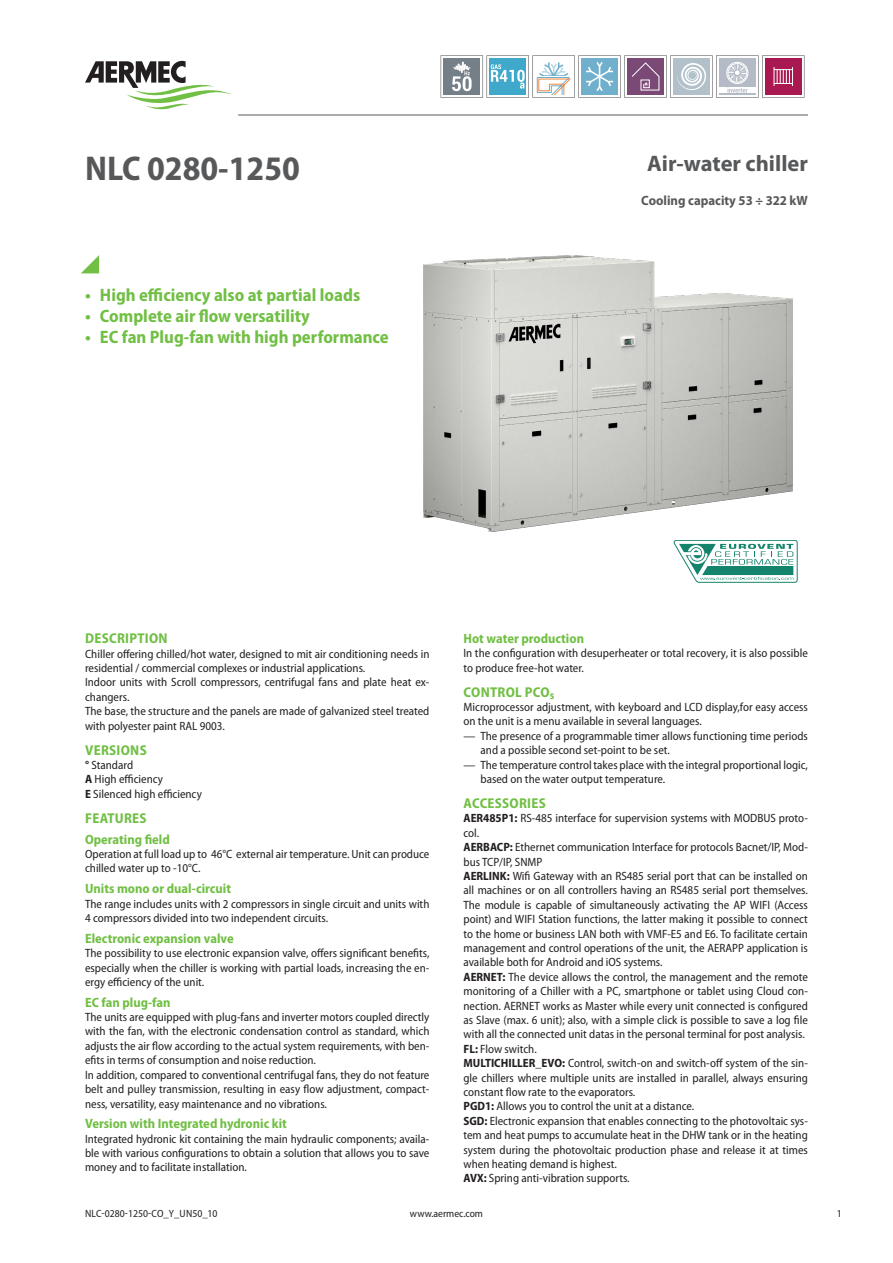
<style>
.page{position:relative;width:893px;height:1263px;background:#fff}
.page>*{position:absolute;margin:0;border:0;box-sizing:border-box;transform-origin:0 0}
.grandezza{font:700 semi-condensed 34.5px "Myriad Pro";color:#57585a}
.descrizione{font:700 22.5px "Myriad Pro";color:#57585a}
.t1{font:700 semi-condensed 18px "Myriad Pro";color:#71bf44}
.t2{font:700 semi-condensed 14.25px "Myriad Pro";letter-spacing:.02em;color:#71bf44}
.t3{font:700 semi-condensed 13.5px "Myriad Pro";color:#71bf44}
.dettaglio{font:700 13.5px "Myriad Pro";color:#57585a;scale:.95 1}
.normaleInline_en{font:semi-condensed 12px/14.4px "Myriad Pro";color:#231f20}
.normale_en{font:semi-condensed 12px/14.4px "Myriad Pro";color:#231f20}
.t4{font:semi-condensed 10.5px "Myriad Pro";color:#231f20}
.s1{font-weight:700}
</style>
<div class="page">
<svg style="left:81px;top:255px;width:18px;height:18px"></svg>
<hr style="left:238px;top:115px;width:570px;height:1px;background:#57585a">
<img style="left:424px;top:255px;width:368px;height:276px">
<svg style="left:85px;top:61px;width:147px;height:48px"></svg>
<svg style="left:441px;top:55px;width:363px;height:43px"></svg>
<svg style="left:674px;top:540px;width:123px;height:43px"></svg>
<p class="grandezza" style="left:85px;top:146px;width:216px">NLC 0280-1250</p>
<p class="t1" style="left:85px;top:284px;width:277px">• High efficiency also at partial loads</p>
<p class="t1" style="left:85px;top:305px;width:226px">• Complete air flow versatility</p>
<p class="t1" style="left:85px;top:326px;width:305px">• EC fan Plug-fan with high performance</p>
<p class="descrizione" style="left:647px;top:149px;width:162px">Air-water chiller</p>
<p class="dettaglio" style="left:641px;top:192px;width:177px">Cooling capacity 53 ÷ 322 kW</p>
<p class="t2" style="left:85px;top:629px;width:84px">DESCRIPTION</p>
<p class="normale_en" style="left:85px;top:646px;width:346px">Chiller offering chilled/hot water, designed to mit air conditioning needs in residential / commercial complexes or industrial applications.</p>
<p class="normale_en" style="left:85px;top:675px;width:346px">Indoor units with Scroll compressors, centrifugal fans and plate heat ex&shy;changers.</p>
<p class="normale_en" style="left:85px;top:704px;width:346px">The base, the structure and the panels are made of galvanized steel treated with polyester paint RAL 9003.</p>
<p class="t2" style="left:85px;top:741px;width:63px">VERSIONS</p>
<p class="normale_en" style="left:85px;top:758px;width:50px"><span class="s1">°</span> Standard</p>
<p class="normale_en" style="left:85px;top:772px;width:80px"><span class="s1">A</span> High efficiency</p>
<p class="normale_en" style="left:85px;top:786px;width:118px"><span class="s1">E</span> Silenced high efficiency</p>
<p class="t2" style="left:85px;top:809px;width:63px">FEATURES</p>
<p class="t3" style="left:85px;top:830px;width:86px">Operating field</p>
<p class="normale_en" style="left:85px;top:847px;width:346px">Operation at full load up to 46°C external air temperature. Unit can produce chilled water up to -10°C.</p>
<p class="t3" style="left:85px;top:880px;width:147px">Units mono or dual-circuit</p>
<p class="normale_en" style="left:85px;top:896px;width:346px">The range includes units with 2 compressors in single circuit and units with<br>4 compressors divided into two independent circuits.</p>
<p class="t3" style="left:85px;top:929px;width:150px">Electronic expansion valve</p>
<p class="normale_en" style="left:85px;top:946px;width:346px;text-align:justify">The possibility to use electronic expansion valve, offers significant benefits, especially when the chiller is working with partial loads, increasing the en&shy;ergy efficiency of the unit.</p>
<p class="t3" style="left:85px;top:993px;width:87px">EC fan plug-fan</p>
<p class="normale_en" style="left:85px;top:1010px;width:346px;text-align:justify">The units are equipped with plug-fans and inverter motors coupled directly with the fan, with the electronic condensation control as standard, which adjusts the air flow according to the actual system requirements, with ben&shy;efits in terms of consumption and noise reduction.</p>
<p class="normale_en" style="left:85px;top:1067px;width:346px;text-align:justify">In addition, compared to conventional centrifugal fans, they do not feature belt and pulley transmission, resulting in easy flow adjustment, compact&shy;ness, versatility, easy maintenance and no vibrations.</p>
<p class="t3" style="left:85px;top:1115px;width:203px">Version with Integrated hydronic kit</p>
<p class="normale_en" style="left:85px;top:1131px;width:346px;text-align:justify">Integrated hydronic kit containing the main hydraulic components; availa&shy;ble with various configurations to obtain a solution that allows you to save money and to facilitate installation.</p>
<p class="t3" style="left:463px;top:629px;width:122px">Hot water production</p>
<p class="normale_en" style="left:463px;top:646px;width:346px">In the configuration with desuperheater or total recovery, it is also possible to produce free-hot water.</p>
<p class="t2" style="left:464px;top:682px;width:92px">CONTROL PCO₅</p>
<p class="normale_en" style="left:463px;top:699px;width:346px">Microprocessor adjustment, with keyboard and LCD display,for easy access on the unit is a menu available in several languages.</p>
<p class="normaleInline_en" style="left:480px;top:728px;width:329px;text-indent:-17px">— The presence of a programmable timer allows functioning time periods and a possible second set-point to be set.</p>
<p class="normaleInline_en" style="left:480px;top:757px;width:329px;text-indent:-17px">— The temperature control takes place with the integral proportional logic, based on the water output temperature.</p>
<p class="t2" style="left:464px;top:794px;width:84px">ACCESSORIES</p>
<p class="normaleInline_en" style="left:463px;top:811px;width:346px"><span class="s1">AER485P1:</span> RS-485 interface for supervision systems with MODBUS proto&shy;col.</p>
<p class="normaleInline_en" style="left:463px;top:840px;width:346px"><span class="s1">AERBACP:</span> Ethernet communication Interface for protocols Bacnet/IP, Mod&shy;bus TCP/IP, SNMP</p>
<p class="normaleInline_en" style="left:463px;top:868px;width:346px;text-align:justify"><span class="s1">AERLINK:</span> Wifi Gateway with an RS485 serial port that can be installed on all machines or on all controllers having an RS485 serial port themselves.<br>The module is capable of simultaneously activating the AP WIFI (Access point) and WIFI Station functions, the latter making it possible to connect to the home or business LAN both with VMF-E5 and E6. To facilitate certain management and control operations of the unit, the AERAPP application is available both for Android and iOS systems.</p>
<p class="normaleInline_en" style="left:463px;top:969px;width:346px;text-align:justify"><span class="s1">AERNET:</span> The device allows the control, the management and the remote monitoring of a Chiller with a PC, smartphone or tablet using Cloud con&shy;nection. AERNET works as Master while every unit connected is configured as Slave (max. 6 unit); also, with a simple click is possible to save a log file with all the connected unit datas in the personal terminal for post analysis.</p>
<p class="normaleInline_en" style="left:463px;top:1041px;width:75px"><span class="s1">FL:</span> Flow switch.</p>
<p class="normaleInline_en" style="left:463px;top:1056px;width:346px;text-align:justify"><span class="s1">MULTICHILLER_EVO:</span> Control, switch-on and switch-off system of the sin&shy;gle chillers where multiple units are installed in parallel, always ensuring constant flow rate to the evaporators.</p>
<p class="normaleInline_en" style="left:463px;top:1099px;width:232px"><span class="s1">PGD1:</span> Allows you to control the unit at a distance.</p>
<p class="normaleInline_en" style="left:463px;top:1113px;width:346px;text-align:justify"><span class="s1">SGD:</span> Electronic expansion that enables connecting to the photovoltaic sys&shy;tem and heat pumps to accumulate heat in the DHW tank or in the heating system during the photovoltaic production phase and release it at times when heating demand is highest.</p>
<p class="normaleInline_en" style="left:463px;top:1171px;width:168px"><span class="s1">AVX:</span> Spring anti-vibration supports.</p>
<p class="t4" style="left:85px;top:1207px;width:134px">NLC-0280-1250-CO_Y_UN50_10</p>
<p class="t4" style="left:410px;top:1207px;width:75px">www.aermec.com</p>
<p class="t4" style="left:837px;top:1207px;width:6px">1</p>
</div>
